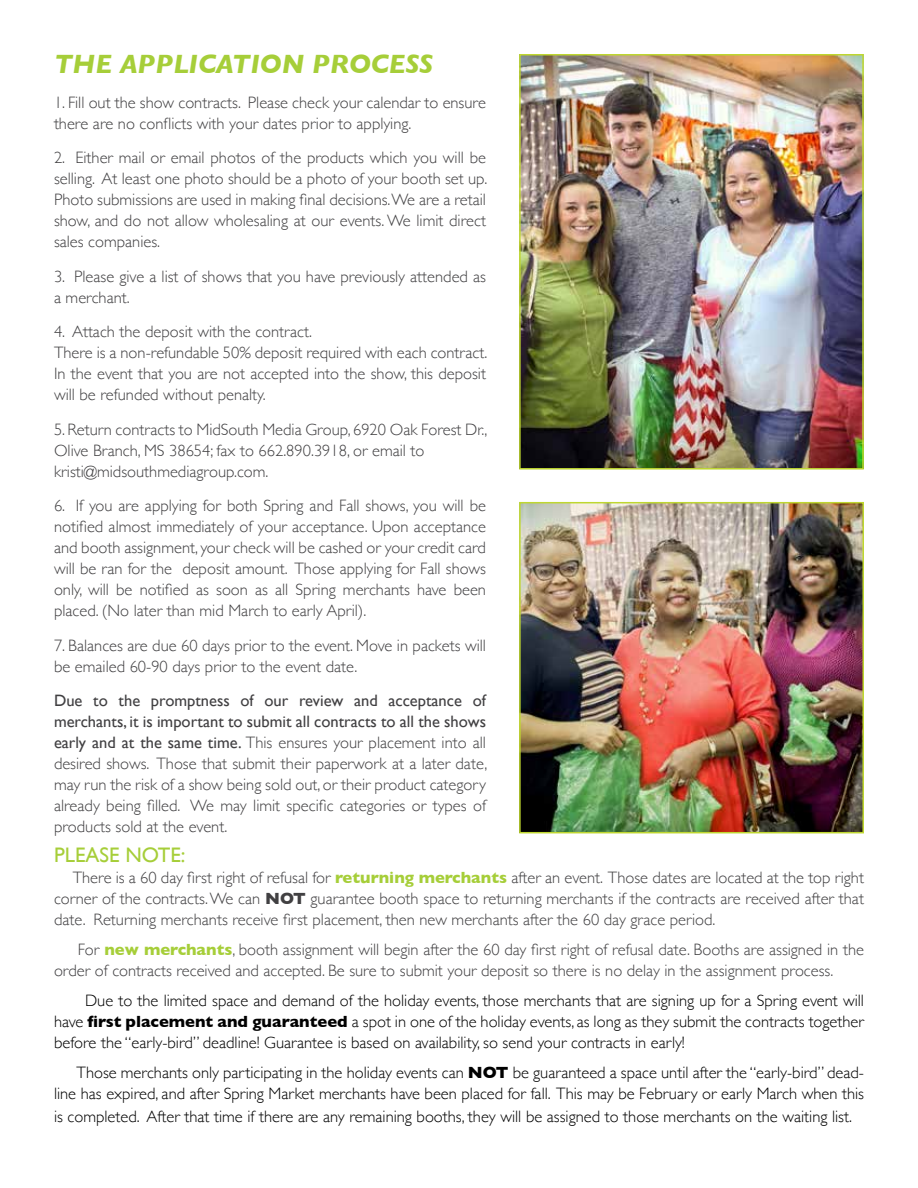
<style>
.page{position:relative;width:918px;height:1188px;background:#fff}
.page>*{position:absolute;margin:0;border:0;box-sizing:border-box;transform-origin:0 0}
.t1{font:italic 700 27px "Gill Sans";color:#a6ce39}
.t2{font:21px "Gill Sans";color:#a6ce39}
.t3{font:300 16.5px/21px "Gill Sans";color:#414042}
.t4{font:300 16.5px/21px "Gill Sans";color:#000;text-align:justify}
.s1{font-weight:400}
.s2{font-weight:700;color:#a6ce39}
.s3{font-weight:700}
</style>
<div class="page">
<img style="left:522px;top:505px;width:339px;height:325px">
<div style="left:519px;top:502px;width:345px;height:331px;border:2px solid #bfd730"></div>
<img style="left:521px;top:56px;width:341px;height:412px">
<div style="left:519px;top:54px;width:345px;height:416px;border:1px solid #bfd730"></div>
<h1 class="t1" style="left:54px;top:48px;width:380px">THE APPLICATION PROCESS</h1>
<p class="t3" style="left:54px;top:91px;width:433px">1. Fill out the show contracts. Please check your calendar to ensure there are no conflicts with your dates prior to applying.</p>
<p class="t3" style="left:54px;top:147px;width:435px;text-align:justify">2. Either mail or email photos of the products which you will be selling. At least one photo should be a photo of your booth set up.<br>Photo submissions are used in making final decisions.We are a retail show, and do not allow wholesaling at our events. We limit direct sales companies.</p>
<p class="t3" style="left:54px;top:265px;width:434px">3. Please give a list of shows that you have previously attended as a merchant.</p>
<p class="t3" style="left:54px;top:321px;width:435px">4. Attach the deposit with the contract.<br>There is a non-refundable 50% deposit required with each contract.<br>In the event that you are not accepted into the show, this deposit will be refunded without penalty.</p>
<p class="t3" style="left:54px;top:418px;width:435px">5. Return contracts to MidSouth Media Group, 6920 Oak Forest Dr.,<br>Olive Branch, MS 38654; fax to 662.890.3918, or email to kristi@midsouthmediagroup.com.</p>
<p class="t3" style="left:54px;top:495px;width:434px;text-align:justify">6. If you are applying for both Spring and Fall shows, you will be notified almost immediately of your acceptance. Upon acceptance and booth assignment, your check will be cashed or your credit card will be ran for the deposit amount. Those applying for Fall shows only, will be notified as soon as all Spring merchants have been placed. (No later than mid March to early April).</p>
<p class="t3" style="left:54px;top:634px;width:433px">7. Balances are due 60 days prior to the event. Move in packets will be emailed 60-90 days prior to the event date.</p>
<p class="t3" style="left:54px;top:690px;width:435px;text-align:justify"><span class="s1">Due to the promptness of our review and acceptance of merchants, it is important to submit all contracts to all the shows early and at the same time.</span> This ensures your placement into all desired shows. Those that submit their paperwork at a later date, may run the risk of a show being sold out, or their product category already being filled. We may limit specific categories or types of products sold at the event.</p>
<p class="t2" style="left:54px;top:843px;width:133px">PLEASE NOTE:</p>
<p class="t3" style="left:54px;top:866px;width:812px;text-align:justify;text-indent:19px">There is a 60 day first right of refusal for <span class="s2">returning merchants</span> after an event. Those dates are located at the top right corner of the contracts. We can <span class="s3">NOT</span> guarantee booth space to returning merchants if the contracts are received after that date. Returning merchants receive first placement, then new merchants after the 60 day grace period.</p>
<p class="t3" style="left:54px;top:938px;width:811px;text-indent:24px">For <span class="s2">new merchants</span>, booth assignment will begin after the 60 day first right of refusal date. Booths are assigned in the order of contracts received and accepted. Be sure to submit your deposit so there is no delay in the assignment process.</p>
<p class="t4" style="left:54px;top:989px;width:812px;text-indent:31px">Due to the limited space and demand of the holiday events, those merchants that are signing up for a Spring event will have <span class="s3">first placement and guaranteed</span> a spot in one of the holiday events, as long as they submit the contracts together before the “early-bird” deadline! Guarantee is based on availability, so send your contracts in early!</p>
<p class="t4" style="left:54px;top:1061px;width:812px;text-align:right">Those merchants only participating in the holiday events can <span class="s3">NOT</span> be guaranteed a space until after the “early-bird” dead&shy;line has expired, and after Spring Market merchants have been placed for fall. This may be February or early March when this</p>
<p class="t4" style="left:54px;top:1105px;width:799px">is completed. After that time if there are any remaining booths, they will be assigned to those merchants on the waiting list.</p>
</div>
